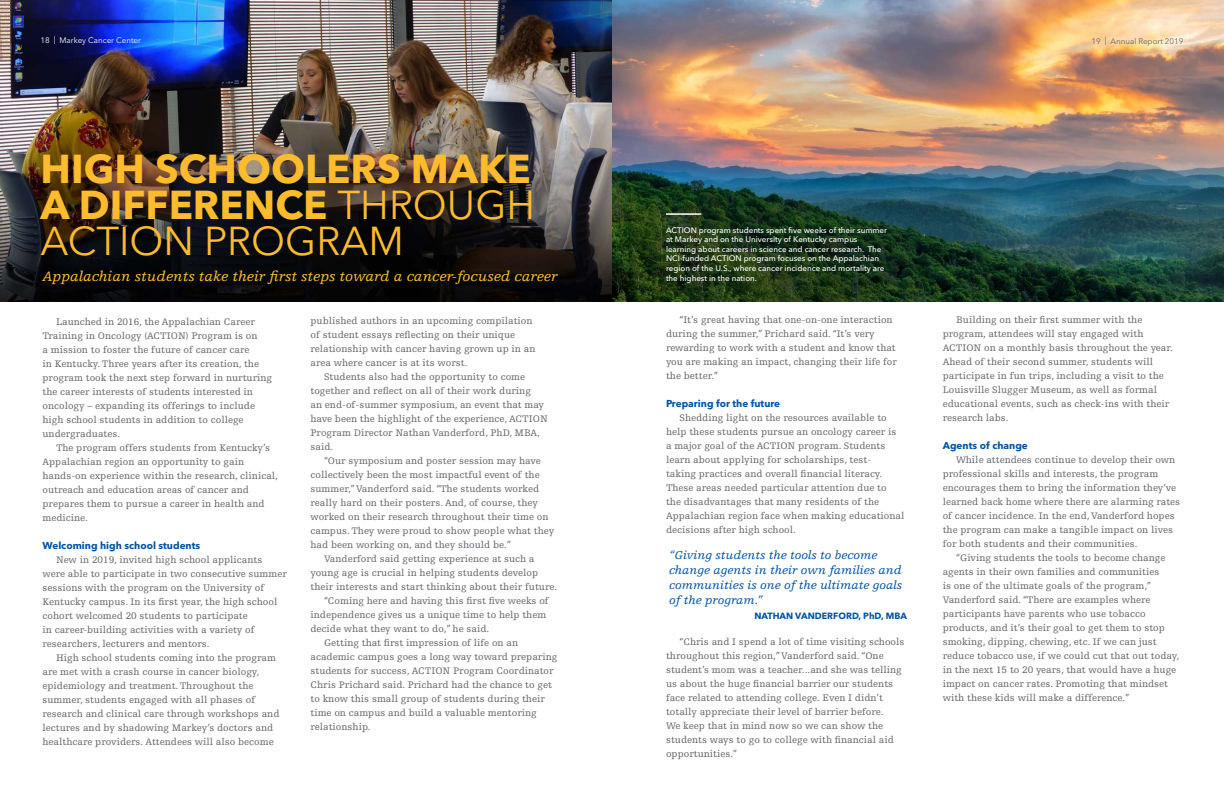
<style>
.page{position:relative;width:1224px;height:792px;background:#fff}
.page>*{position:absolute;margin:0;border:0;box-sizing:border-box;transform-origin:0 0}
.t1{font:700 40px/36px "Avenir Next LT Pro";color:#fdbb2e;text-align:justify}
.t2{font:italic 14.4px "Egyptienne FLT Std";color:#fdbb2e}
.t3{font:italic 12px/15px "Egyptienne FLT Std";color:#0154a6}
.t4{font:10px/14px "Egyptienne FLT Std";color:#63666a}
.t5{font:700 10px "Avenir Next LT Pro";color:#0154a6}
.t6{font:700 9px "Avenir Next LT Pro";color:#0154a6}
.t7{font:500 8px/9.6px "Avenir Next LT Pro";color:#fff}
.t8{font:8px "Avenir Next LT Pro";color:#fff}
.t9{font:8px "Avenir Next LT Pro";color:#63666a}
.s1{font-weight:400}
</style>
<div class="page">
<img style="left:612px;top:0;width:612px;height:302px">
<img style="left:0;top:0;width:612px;height:302px">
<hr style="left:666px;top:213px;width:35px;height:2px;background:#fff">
<p class="t8" style="left:40px;top:36px;width:102px">18 | Markey Cancer Center</p>
<p class="t9" style="left:1092px;top:36px;width:93px">19 | Annual Report 2019</p>
<p class="t1" style="left:40px;top:150px;width:496px">HIGH SCHOOLERS MAKE A DIFFERENCE <span class="s1">THROUGH ACTION PROGRAM</span></p>
<p class="t2" style="left:42px;top:269px;width:517px">Appalachian students take their first steps toward a cancer-focused career</p>
<p class="t4" style="left:42px;top:315px;width:231px;text-indent:14px">Launched in 2016, the Appalachian Career Training in Oncology (ACTION) Program is on<br>a mission to foster the future of cancer care<br>in Kentucky. Three years after its creation, the program took the next step forward in nurturing the career interests of students interested in oncology – expanding its offerings to include high school students in addition to college undergraduates.</p>
<p class="t4" style="left:42px;top:441px;width:237px;text-indent:14px">The program offers students from Kentucky’s Appalachian region an opportunity to gain hands-on experience within the research, clinical, outreach and education areas of cancer and prepares them to pursue a career in health and medicine.</p>
<p class="t5" style="left:42px;top:539px;width:159px">Welcoming high school students</p>
<p class="t4" style="left:42px;top:553px;width:246px;text-indent:14px">New in 2019, invited high school applicants were able to participate in two consecutive summer sessions with the program on the University of Kentucky campus. In its first year, the high school cohort welcomed 20 students to participate<br>in career-building activities with a variety of researchers, lecturers and mentors.</p>
<p class="t4" style="left:42px;top:651px;width:239px;text-indent:14px">High school students coming into the program are met with a crash course in cancer biology, epidemiology and treatment. Throughout the summer, students engaged with all phases of research and clinical care through workshops and lectures and by shadowing Markey’s doctors and healthcare providers. Attendees will also become</p>
<p class="t4" style="left:310px;top:314px;width:227px">published authors in an upcoming compilation of student essays reflecting on their unique relationship with cancer having grown up in an area where cancer is at its worst.</p>
<p class="t4" style="left:310px;top:370px;width:239px;text-indent:14px">Students also had the opportunity to come together and reflect on all of their work during<br>an end-of-summer symposium, an event that may have been the highlight of the experience, ACTION Program Director Nathan Vanderford, PhD, MBA, said.</p>
<p class="t4" style="left:310px;top:454px;width:245px;text-indent:14px">“Our symposium and poster session may have collectively been the most impactful event of the summer,” Vanderford said. “The students worked really hard on their posters. And, of course, they worked on their research throughout their time on campus. They were proud to show people what they had been working on, and they should be.”</p>
<p class="t4" style="left:310px;top:552px;width:248px;text-indent:14px">Vanderford said getting experience at such a young age is crucial in helping students develop their interests and start thinking about their future.</p>
<p class="t4" style="left:310px;top:594px;width:240px;text-indent:14px">“Coming here and having this first five weeks of independence gives us a unique time to help them decide what they want to do,” he said.</p>
<p class="t4" style="left:310px;top:636px;width:248px;text-indent:14px">Getting that first impression of life on an academic campus goes a long way toward preparing students for success, ACTION Program Coordinator Chris Prichard said. Prichard had the chance to get to know this small group of students during their time on campus and build a valuable mentoring relationship.</p>
<p class="t7" style="left:666px;top:225px;width:223px">ACTION program students spent five weeks of their summer at Markey and on the University of Kentucky campus learning about careers in science and cancer research. The NCI-funded ACTION program focuses on the Appalachian region of the U.S., where cancer incidence and mortality are the highest in the nation.</p>
<p class="t4" style="left:666px;top:313px;width:232px;text-indent:14px">“It’s great having that one-on-one interaction during the summer,” Prichard said. “It’s very rewarding to work with a student and know that you are making an impact, changing their life for the better.”</p>
<p class="t5" style="left:666px;top:397px;width:116px">Preparing for the future</p>
<p class="t4" style="left:666px;top:411px;width:240px;text-indent:14px">Shedding light on the resources available to help these students pursue an oncology career is<br>a major goal of the ACTION program. Students learn about applying for scholarships, test-<br>taking practices and overall financial literacy.<br>These areas needed particular attention due to<br>the disadvantages that many residents of the Appalachian region face when making educational decisions after high school.</p>
<p class="t3" style="left:669px;top:548px;width:235px">“Giving students the tools to become change agents in their own families and communities is one of the ultimate goals of the program.”</p>
<p class="t6" style="left:754px;top:610px;width:154px">NATHAN VANDERFORD, PhD, MBA</p>
<p class="t4" style="left:666px;top:635px;width:240px;text-indent:14px">“Chris and I spend a lot of time visiting schools throughout this region,” Vanderford said. “One student’s mom was a teacher...and she was telling us about the huge financial barrier our students face related to attending college. Even I didn’t totally appreciate their level of barrier before.<br>We keep that in mind now so we can show the students ways to go to college with financial aid opportunities.”</p>
<p class="t4" style="left:943px;top:313px;width:232px;text-indent:14px">Building on their first summer with the program, attendees will stay engaged with ACTION on a monthly basis throughout the year.<br>Ahead of their second summer, students will participate in fun trips, including a visit to the Louisville Slugger Museum, as well as formal educational events, such as check-ins with their research labs.</p>
<p class="t5" style="left:943px;top:439px;width:87px">Agents of change</p>
<p class="t4" style="left:943px;top:453px;width:239px;text-indent:14px">While attendees continue to develop their own professional skills and interests, the program encourages them to bring the information they’ve learned back home where there are alarming rates of cancer incidence. In the end, Vanderford hopes the program can make a tangible impact on lives for both students and their communities.</p>
<p class="t4" style="left:943px;top:551px;width:238px;text-indent:14px">“Giving students the tools to become change agents in their own families and communities<br>is one of the ultimate goals of the program,” Vanderford said. “There are examples where participants have parents who use tobacco products, and it’s their goal to get them to stop smoking, dipping, chewing, etc. If we can just reduce tobacco use, if we could cut that out today, in the next 15 to 20 years, that would have a huge impact on cancer rates. Promoting that mindset with these kids will make a difference.”</p>
</div>
